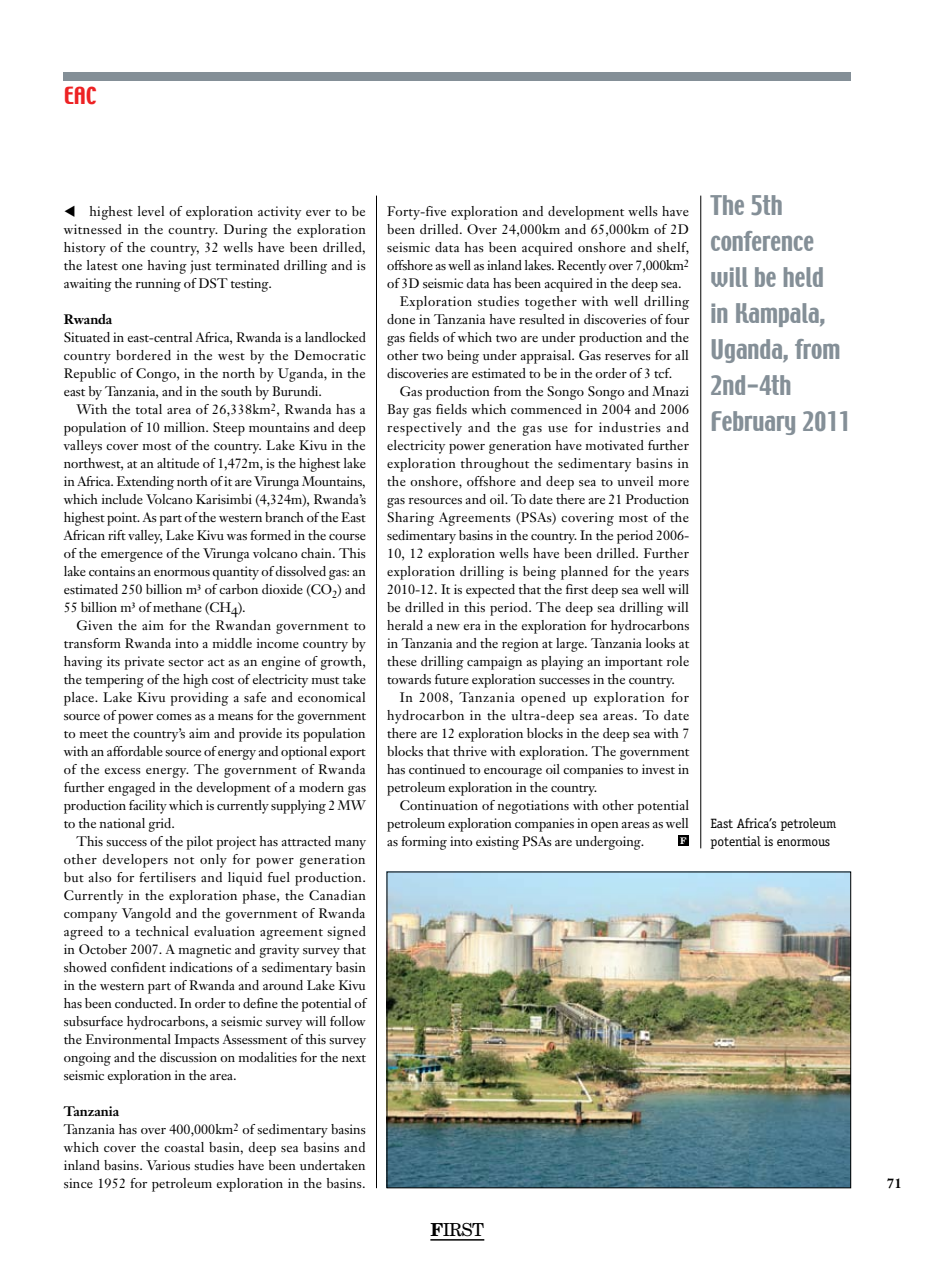
<style>
.page{position:relative;width:936px;height:1263px;background:#fff}
.page>*{position:absolute;margin:0;border:0;box-sizing:border-box;transform-origin:0 0}
.t1{font:24px/36px "Techno";color:#848f97}
.t2{font:21px "Techno";color:#ed2224}
.t3{font:18px "New Century Schlbk";color:#000}
.t4{font:13.5px/18px "Janson Text";letter-spacing:.005em;color:#000;text-align:justify}
.t5{font:13.5px "Janson Text";letter-spacing:.025em;color:#000}
.t6{font:13.5px "Janson Text";letter-spacing:.035em;color:#000}
.t7{font:13.5px "Janson Text";letter-spacing:.03em;color:#000}
.t8{font:13.5px "Janson Text";letter-spacing:-.015em;color:#000}
.t9{font:13.5px "Janson Text";letter-spacing:.055em;color:#000}
.t10{font:13.5px/18px "Officina Serif";letter-spacing:-.005em;color:#000}
.t11{font:13.5px "Janson Text";letter-spacing:.045em;color:#000}
.t12{font:700 13.5px "Janson Text";letter-spacing:-.005em;color:#000}
.t13{font:700 9px "New Century Schlbk";color:#fff}
.s1{font-weight:700}
</style>
<div class="page">
<hr style="left:700px;top:196px;width:1px;height:652px;background:#000">
<hr style="left:376px;top:196px;width:1px;height:992px;background:#000">
<div style="left:64px;top:72px;width:786px;height:9px;background:#848f97"></div>
<div style="left:678px;top:835px;width:10px;height:11px;background:#000"></div>
<img style="left:389px;top:874px;width:459px;height:312px">
<div style="left:387px;top:872px;width:463px;height:316px;border:1px solid #000"></div>
<hr style="left:430px;top:1239px;width:54px;height:1px;background:#000">
<h2 class="t2" style="left:64px;top:81px;width:34px">EAC</h2>
<p class="t4" style="left:64px;top:202px;width:304px">▼ highest level of exploration activity ever to be witnessed in the country. During the exploration history of the country, 32 wells have been drilled, the latest one having just terminated drilling and is awaiting the running of DST testing.</p>
<p class="t12" style="left:64px;top:311px;width:50px">Rwanda</p>
<p class="t4" style="left:64px;top:328px;width:303px">Situated in east-central Africa, Rwanda is a landlocked country bordered in the west by the Democratic Republic of Congo, in the north by Uganda, in the east by Tanzania, and in the south by Burundi.</p>
<p class="t4" style="left:64px;top:400px;width:304px;text-indent:13px">With the total area of 26,338km<sup>2</sup>, Rwanda has a population of 10 million. Steep mountains and deep valleys cover most of the country. Lake Kivu in the northwest, at an altitude of 1,472m, is the highest lake in Africa. Extending north of it are Virunga Mountains, which include Volcano Karisimbi (4,324m), Rwanda’s highest point. As part of the western branch of the East African rift valley, Lake Kivu was formed in the course of the emergence of the Virunga volcano chain. This lake contains an enormous quantity of dissolved gas: an estimated 250 billion m³ of carbon dioxide (CO<sub>2</sub>) and 55 billion m³ of methane (CH4).</p>
<p class="t4" style="left:64px;top:616px;width:304px;text-indent:13px">Given the aim for the Rwandan government to transform Rwanda into a middle income country by having its private sector act as an engine of growth, the tempering of the high cost of electricity must take place. Lake Kivu providing a safe and economical source of power comes as a means for the government to meet the country’s aim and provide its population with an affordable source of energy and optional export of the excess energy. The government of Rwanda further engaged in the development of a modern gas production facility which is currently supplying 2 MW to the national grid.</p>
<p class="t4" style="left:64px;top:832px;width:304px;text-indent:13px">This success of the pilot project has attracted many other developers not only for power generation but also for fertilisers and liquid fuel production.<br>Currently in the exploration phase, the Canadian company Vangold and the government of Rwanda agreed to a technical evaluation agreement signed in October 2007. A magnetic and gravity survey that showed confident indications of a sedimentary basin in the western part of Rwanda and around Lake Kivu has been conducted. In order to define the potential of subsurface hydrocarbons, a seismic survey will follow the Environmental Impacts Assessment of this survey ongoing and the discussion on modalities for the next seismic exploration in the area.</p>
<p class="t4" style="left:64px;top:1102px;width:303px;text-align:left"><span class="s1">Tanzania<br></span>Tanzania has over 400,000km<sup>2</sup> of sedimentary basins which cover the coastal basin, deep sea basins and inland basins. Various studies have been undertaken since 1952 for petroleum exploration in the basins.</p>
<p class="t4" style="left:387px;top:202px;width:303px">Forty-five exploration and development wells have</p>
<p class="t4" style="left:387px;top:220px;width:303px">been drilled. Over 24,000km and 65,000km of 2D</p>
<p class="t5" style="left:387px;top:239px;width:303px">seismic data has been acquired onshore and shelf,</p>
<p class="t8" style="left:387px;top:257px;width:303px">offshore as well as inland lakes. Recently over 7,000km<sup>2</sup></p>
<p class="t4" style="left:387px;top:274px;width:296px">of 3D seismic data has been acquired in the deep sea.</p>
<p class="t6" style="left:400px;top:293px;width:291px">Exploration studies together with well drilling</p>
<p class="t4" style="left:387px;top:310px;width:304px">done in Tanzania have resulted in discoveries of four</p>
<p class="t4" style="left:387px;top:328px;width:303px">gas fields of which two are under production and the</p>
<p class="t4" style="left:387px;top:346px;width:303px">other two being under appraisal. Gas reserves for all</p>
<p class="t4" style="left:387px;top:364px;width:286px">discoveries are estimated to be in the order of 3 tcf.</p>
<p class="t4" style="left:400px;top:382px;width:291px">Gas production from the Songo Songo and Mnazi</p>
<p class="t4" style="left:387px;top:400px;width:303px">Bay gas fields which commenced in 2004 and 2006</p>
<p class="t9" style="left:387px;top:419px;width:303px">respectively and the gas use for industries and</p>
<p class="t4" style="left:387px;top:436px;width:303px">electricity power generation have motivated further</p>
<p class="t7" style="left:387px;top:455px;width:303px">exploration throughout the sedimentary basins in</p>
<p class="t5" style="left:387px;top:473px;width:304px">the onshore, offshore and deep sea to unveil more</p>
<p class="t4" style="left:387px;top:490px;width:304px">gas resources and oil. To date there are 21 Production</p>
<p class="t7" style="left:387px;top:509px;width:303px">Sharing Agreements (PSAs) covering most of the</p>
<p class="t4" style="left:387px;top:526px;width:304px">sedimentary basins in the country. In the period 2006-</p>
<p class="t4" style="left:387px;top:544px;width:303px">10, 12 exploration wells have been drilled. Further</p>
<p class="t5" style="left:387px;top:563px;width:303px">exploration drilling is being planned for the years</p>
<p class="t4" style="left:387px;top:580px;width:303px">2010-12. It is expected that the first deep sea well will</p>
<p class="t4" style="left:387px;top:598px;width:303px">be drilled in this period. The deep sea drilling will</p>
<p class="t4" style="left:387px;top:616px;width:304px">herald a new era in the exploration for hydrocarbons</p>
<p class="t4" style="left:387px;top:634px;width:304px">in Tanzania and the region at large. Tanzania looks at</p>
<p class="t4" style="left:387px;top:652px;width:303px">these drilling campaign as playing an important role</p>
<p class="t4" style="left:387px;top:670px;width:289px">towards future exploration successes in the country.</p>
<p class="t11" style="left:400px;top:689px;width:290px">In 2008, Tanzania opened up exploration for</p>
<p class="t6" style="left:387px;top:707px;width:303px">hydrocarbon in the ultra-deep sea areas. To date</p>
<p class="t4" style="left:387px;top:724px;width:304px">there are 12 exploration blocks in the deep sea with 7</p>
<p class="t4" style="left:387px;top:742px;width:304px">blocks that thrive with exploration. The government</p>
<p class="t4" style="left:387px;top:760px;width:303px">has continued to encourage oil companies to invest in</p>
<p class="t4" style="left:387px;top:778px;width:212px">petroleum exploration in the country.</p>
<p class="t4" style="left:400px;top:796px;width:291px">Continuation of negotiations with other potential</p>
<p class="t4" style="left:387px;top:814px;width:303px">petroleum exploration companies in open areas as well</p>
<p class="t4" style="left:387px;top:832px;width:258px">as forming into existing PSAs are undergoing.</p>
<p class="t13" style="left:680px;top:835px;width:8px">F</p>
<h3 class="t3" style="left:430px;top:1218px;width:55px"><span class="s1">F</span>IRST</h3>
<h1 class="t1" style="left:710px;top:188px;width:141px">The 5th conference will be held<br>in Kampala,<br>Uganda, from<br>2nd-4th<br>February 2011</h1>
<p class="t10" style="left:710px;top:814px;width:127px">East Africa’s petroleum potential is enormous</p>
<p class="t12" style="left:886px;top:1174px;width:17px">71</p>
</div>
